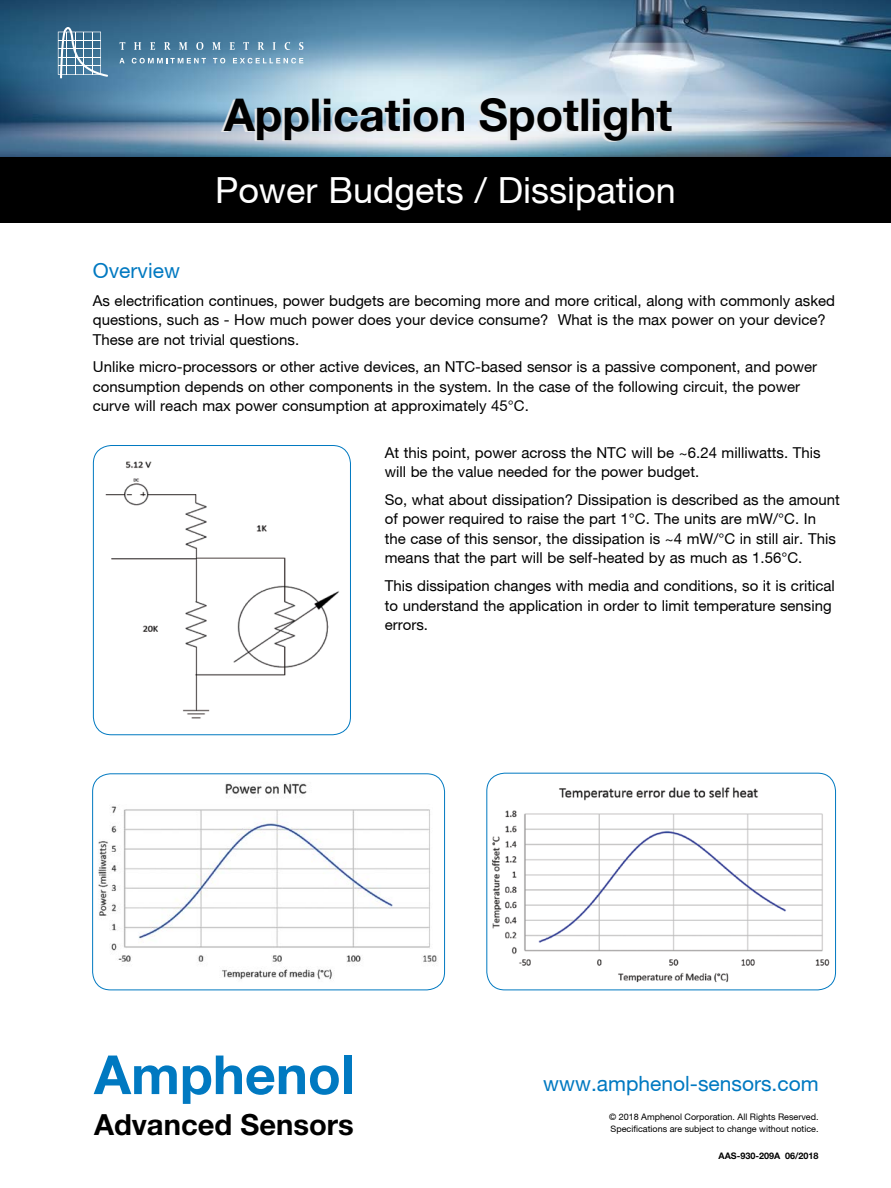
<style>
.page{position:relative;width:891px;height:1188px;background:#fff}
.page>*{position:absolute;margin:0;border:0;box-sizing:border-box;transform-origin:0 0}
.t1{font:700 54px "Helvetica Neue LT Std";color:#0079c1}
.t2{font:700 45px "Helvetica Neue";color:#000}
.t3{font:36px "Helvetica Neue";color:#fff}
.t4{font:700 29.1px "Helvetica Neue LT Std";color:#000}
.t5{font:21px "Helvetica Neue";color:#0079c1}
.t6{font:15px/19.5px "Helvetica Neue";color:#000}
.t7{font:9px/12px "Helvetica Neue";color:#000}
.t8{font:700 9px "Helvetica Neue";color:#000}
</style>
<div class="page">
<img style="left:0;top:0;width:891px;height:157px">
<svg style="left:58px;top:27px;width:50px;height:51px"></svg>
<svg style="left:120px;top:42px;width:5px;height:8px"></svg>
<svg style="left:134px;top:42px;width:7px;height:8px"></svg>
<svg style="left:150px;top:42px;width:5px;height:8px"></svg>
<svg style="left:164px;top:42px;width:7px;height:8px"></svg>
<svg style="left:179px;top:42px;width:8px;height:8px"></svg>
<svg style="left:196px;top:42px;width:7px;height:8px"></svg>
<svg style="left:212px;top:42px;width:9px;height:8px"></svg>
<svg style="left:230px;top:42px;width:5px;height:8px"></svg>
<svg style="left:243px;top:42px;width:6px;height:8px"></svg>
<svg style="left:258px;top:42px;width:6px;height:8px"></svg>
<svg style="left:273px;top:42px;width:3px;height:8px"></svg>
<svg style="left:285px;top:42px;width:5px;height:8px"></svg>
<svg style="left:299px;top:42px;width:4px;height:8px"></svg>
<svg style="left:119px;top:58px;width:6px;height:5px"></svg>
<svg style="left:132px;top:58px;width:74px;height:5px"></svg>
<svg style="left:213px;top:58px;width:12px;height:5px"></svg>
<svg style="left:233px;top:58px;width:70px;height:5px"></svg>
<div style="left:0;top:157px;width:891px;height:66px;background:#000"></div>
<img style="left:93px;top:782px;width:351px;height:200px">
<div style="left:92px;top:773px;width:353px;height:217px;border:1px solid #0079c1;border-radius:18px"></div>
<img style="left:93px;top:446px;width:257px;height:289px">
<div style="left:93px;top:445px;width:258px;height:290px;border:1px solid #0079c1;border-radius:18px"></div>
<img style="left:487px;top:781px;width:349px;height:201px">
<div style="left:486px;top:773px;width:350px;height:217px;border:1px solid #0079c1;border-radius:18px"></div>
<h2 class="t2" style="left:224px;top:87px;width:450px">Application Spotlight</h2>
<h3 class="t3" style="left:215px;top:169px;width:462px">Power Budgets / Dissipation</h3>
<h3 class="t5" style="left:93px;top:258px;width:89px">Overview</h3>
<p class="t6" style="left:93px;top:290px;width:744px">As electrification continues, power budgets are becoming more and more critical, along with commonly asked questions, such as - How much power does your device consume? What is the max power on your device?<br>These are not trivial questions.</p>
<p class="t6" style="left:93px;top:357px;width:726px">Unlike micro-processors or other active devices, an NTC-based sensor is a passive component, and power consumption depends on other components in the system. In the case of the following circuit, the power curve will reach max power consumption at approximately 45°C.</p>
<p class="t6" style="left:385px;top:442px;width:437px">At this point, power across the NTC will be ~6.24 milliwatts. This will be the value needed for the power budget.</p>
<p class="t6" style="left:385px;top:490px;width:456px">So, what about dissipation? Dissipation is described as the amount of power required to raise the part 1°C. The units are mW/°C. In the case of this sensor, the dissipation is ~4 mW/°C in still air. This means that the part will be self-heated by as much as 1.56°C.</p>
<p class="t6" style="left:385px;top:576px;width:452px">This dissipation changes with media and conditions, so it is critical to understand the application in order to limit temperature sensing errors.</p>
<h1 class="t1" style="left:94px;top:1041px;width:262px">Amphenol</h1>
<h3 class="t4" style="left:94px;top:1107px;width:261px">Advanced Sensors</h3>
<h3 class="t5" style="left:543px;top:1071px;width:277px">www.amphenol-sensors.com</h3>
<p class="t7" style="left:609px;top:1110px;width:211px">© 2018 Amphenol Corporation. All Rights Reserved.<br>Specifications are subject to change without notice.</p>
<p class="t8" style="left:719px;top:1150px;width:102px">AAS-930-209A 06/2018</p>
</div>
